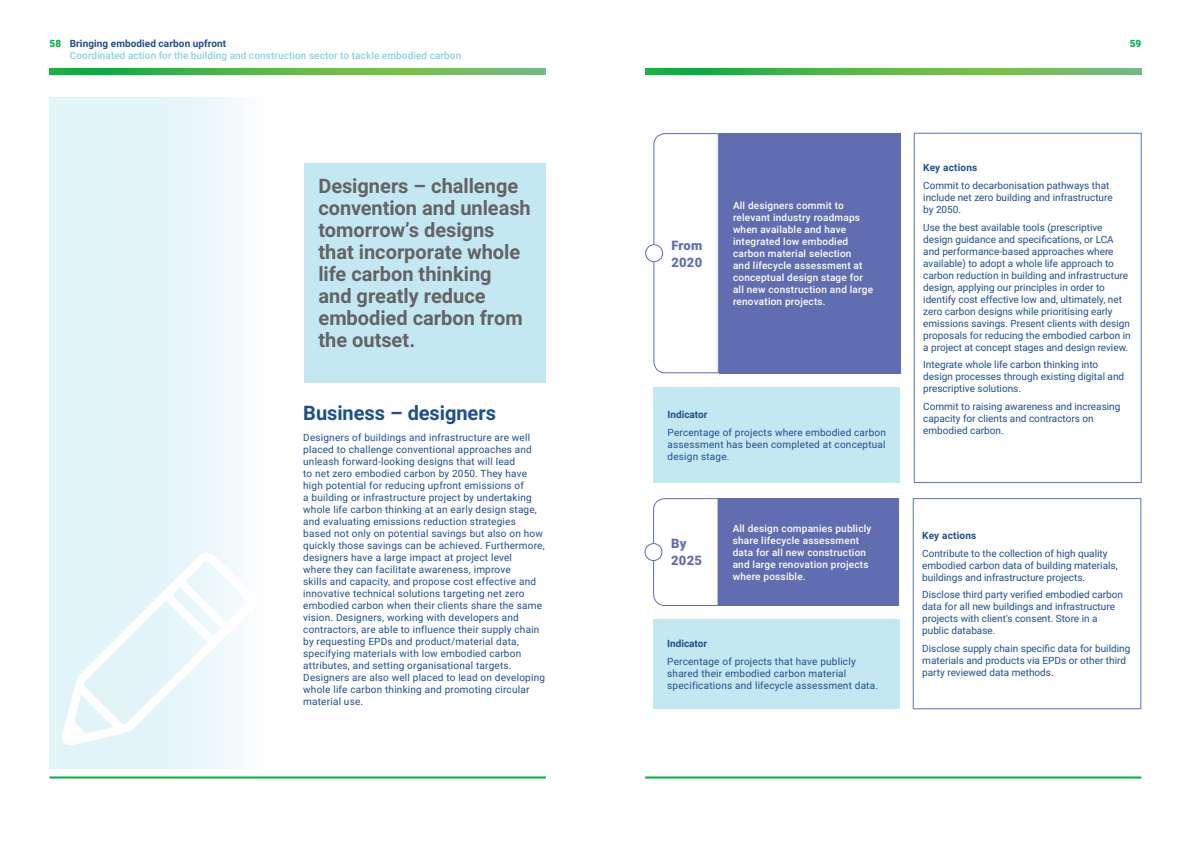
<style>
.page{position:relative;width:1191px;height:842px;background:#fff}
.page>*{position:absolute;margin:0;border:0;box-sizing:border-box;transform-origin:0 0}
.Sub_Header_Grey_High{font:700 20px/22px "Roboto";color:#636366}
.Sub_Header_Blue{font:700 20px "Roboto";color:#1d4f8f}
.t1{font:900 13px/17px "Roboto";letter-spacing:.02em;color:#616db1}
.Body{font:10px/12px "Roboto";letter-spacing:.01em;color:#1d4f8f}
.Body-2{font:500 10px/12px "Roboto";letter-spacing:.02em;color:#fff}
.t2{font:500 10px "Roboto";letter-spacing:.01em;color:#89d1e5}
.Body-3{font:700 10px "Roboto";letter-spacing:.01em;color:#1d4f8f}
.t3{font:900 10px "Roboto";color:#00ae41}
.s1{font-weight:900;color:#00ae41}
</style>
<div class="page">
<svg style="left:645px;top:68px;width:496px;height:6px;background:#50b94c"></svg>
<svg style="left:50px;top:68px;width:496px;height:6px;background:#50b94c"></svg>
<hr style="left:645px;top:776px;width:496px;height:2px;background:#00ae41">
<hr style="left:50px;top:776px;width:496px;height:2px;background:#00ae41">
<div style="left:304px;top:164px;width:242px;height:219px;background:#c4e8f2"></div>
<div style="left:50px;top:97px;width:215px;height:671px;background:linear-gradient(to right,#dbf2f8,#f5fbfc)"></div>
<svg style="left:62px;top:552px;width:194px;height:193px"></svg>
<svg style="left:653px;top:133px;width:66px;height:241px"></svg>
<svg style="left:653px;top:498px;width:65px;height:108px"></svg>
<div style="left:719px;top:133px;width:181px;height:240px;background:#616db1"></div>
<div style="left:718px;top:498px;width:181px;height:108px;background:#616db1"></div>
<div style="left:653px;top:387px;width:247px;height:96px;background:#c4e8f2"></div>
<div style="left:653px;top:620px;width:246px;height:89px;background:#c4e8f2"></div>
<div style="left:913px;top:133px;width:228px;height:350px;border:1px solid #557bab"></div>
<div style="left:912px;top:498px;width:229px;height:211px;border:1px solid #557bab"></div>
<div style="left:645px;top:245px;width:17px;height:17px;background:#fff;border-radius:50%"></div>
<div style="left:645px;top:244px;width:18px;height:18px;border:1px solid #616db1;border-radius:50%"></div>
<div style="left:645px;top:544px;width:17px;height:16px;background:#fff;border-radius:50%"></div>
<div style="left:644px;top:543px;width:18px;height:18px;border:1px solid #616db1;border-radius:50%"></div>
<p class="Body-3" style="left:50px;top:36px;width:178px"><span class="s1">58</span> Bringing embodied carbon upfront</p>
<p class="t3" style="left:1129px;top:36px;width:13px">59</p>
<p class="t2" style="left:70px;top:48px;width:393px">Coordinated action for the building and construction sector to tackle embodied carbon</p>
<p class="Sub_Header_Grey_High" style="left:318px;top:174px;width:214px">Designers – challenge convention and unleash tomorrow’s designs that incorporate whole life carbon thinking<br>and greatly reduce embodied carbon from the outset.</p>
<p class="Sub_Header_Blue" style="left:303px;top:399px;width:194px">Business – designers</p>
<p class="Body" style="left:303px;top:431px;width:243px">Designers of buildings and infrastructure are well placed to challenge conventional approaches and unleash forward-looking designs that will lead<br>to net zero embodied carbon by 2050. They have high potential for reducing upfront emissions of<br>a building or infrastructure project by undertaking whole life carbon thinking at an early design stage, and evaluating emissions reduction strategies based not only on potential savings but also on how quickly those savings can be achieved. Furthermore, designers have a large impact at project level<br>where they can facilitate awareness, improve<br>skills and capacity, and propose cost effective and innovative technical solutions targeting net zero embodied carbon when their clients share the same vision. Designers, working with developers and contractors, are able to influence their supply chain by requesting EPDs and product/material data, specifying materials with low embodied carbon attributes, and setting organisational targets.<br>Designers are also well placed to lead on developing whole life carbon thinking and promoting circular material use.</p>
<p class="t1" style="left:671px;top:236px;width:32px">From<br>2020</p>
<p class="Body-2" style="left:733px;top:199px;width:142px">All designers commit to relevant industry roadmaps when available and have integrated low embodied carbon material selection<br>and lifecycle assessment at conceptual design stage for all new construction and large renovation projects.</p>
<p class="Body-3" style="left:667px;top:408px;width:41px">Indicator</p>
<p class="Body" style="left:667px;top:426px;width:220px;text-align:justify">Percentage of projects where embodied carbon assessment has been completed at conceptual design stage.</p>
<p class="t1" style="left:671px;top:535px;width:32px">By<br>2025</p>
<p class="Body-2" style="left:732px;top:522px;width:140px">All design companies publicly share lifecycle assessment data for all new construction and large renovation projects where possible.</p>
<p class="Body-3" style="left:667px;top:637px;width:41px">Indicator</p>
<p class="Body" style="left:667px;top:655px;width:212px">Percentage of projects that have publicly shared their embodied carbon material specifications and lifecycle assessment data.</p>
<p class="Body-3" style="left:923px;top:161px;width:56px">Key actions</p>
<p class="Body" style="left:923px;top:179px;width:191px">Commit to decarbonisation pathways that include net zero building and infrastructure by 2050.</p>
<p class="Body" style="left:923px;top:221px;width:209px">Use the best available tools (prescriptive design guidance and specifications, or LCA and performance-based approaches where available) to adopt a whole life approach to carbon reduction in building and infrastructure design, applying our principles in order to identify cost effective low and, ultimately, net zero carbon designs while prioritising early emissions savings. Present clients with design proposals for reducing the embodied carbon in a project at concept stages and design review.</p>
<p class="Body" style="left:923px;top:359px;width:202px">Integrate whole life carbon thinking into design processes through existing digital and prescriptive solutions.</p>
<p class="Body" style="left:923px;top:400px;width:199px">Commit to raising awareness and increasing capacity for clients and contractors on embodied carbon.</p>
<p class="Body-3" style="left:922px;top:528px;width:56px">Key actions</p>
<p class="Body" style="left:922px;top:547px;width:197px">Contribute to the collection of high quality embodied carbon data of building materials, buildings and infrastructure projects.</p>
<p class="Body" style="left:922px;top:588px;width:202px">Disclose third party verified embodied carbon data for all new buildings and infrastructure projects with client's consent. Store in a public database.</p>
<p class="Body" style="left:922px;top:642px;width:210px">Disclose supply chain specific data for building materials and products via EPDs or other third party reviewed data methods.</p>
</div>
